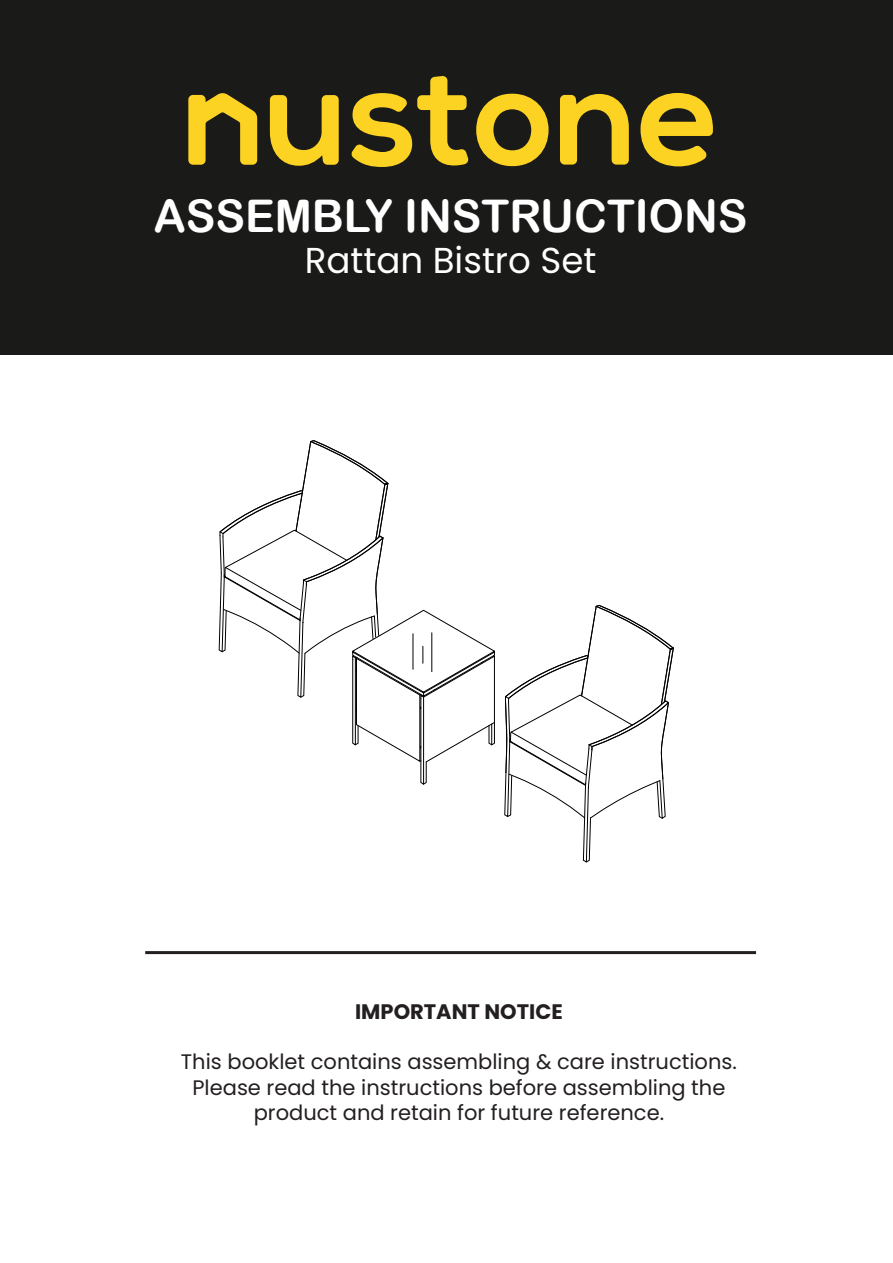
<style>
.page{position:relative;width:893px;height:1263px;background:#1a1a18}
.page>*{position:absolute;margin:0;border:0;box-sizing:border-box;transform-origin:0 0}
.t1{font:45px "Arial Rounded MT Bold";color:#fff}
.t2{font:36px "Poppins";color:#fff}
.t3{font:21px/25.2px "Poppins";color:#231f20;text-align:center}
.t4{font:700 21px "Poppins";color:#231f20}
</style>
<div class="page">
<svg style="left:270px;top:95px;width:69px;height:71px"></svg>
<svg style="left:351px;top:76px;width:118px;height:91px"></svg>
<svg style="left:476px;top:94px;width:72px;height:72px"></svg>
<svg style="left:560px;top:94px;width:69px;height:71px"></svg>
<svg style="left:640px;top:93px;width:73px;height:73px"></svg>
<svg style="left:188px;top:93px;width:69px;height:72px"></svg>
<div style="left:0;top:356px;width:893px;height:907px;background:#fff"></div>
<svg style="left:218px;top:440px;width:456px;height:423px"></svg>
<hr style="left:145px;top:951px;width:611px;height:3px;background:#231f20">
<h1 class="t1" style="left:154px;top:200px;width:595px">ASSEMBLY INSTRUCTIONS</h1>
<h2 class="t2" style="left:305px;top:245px;width:293px">Rattan Bistro Set</h2>
<p class="t4" style="left:355px;top:999px;width:209px">IMPORTANT NOTICE</p>
<p class="t3" style="left:181px;top:1052px;width:557px">This booklet contains assembling &amp; care instructions.<br>Please read the instructions before assembling the product and retain for future reference.</p>
</div>
